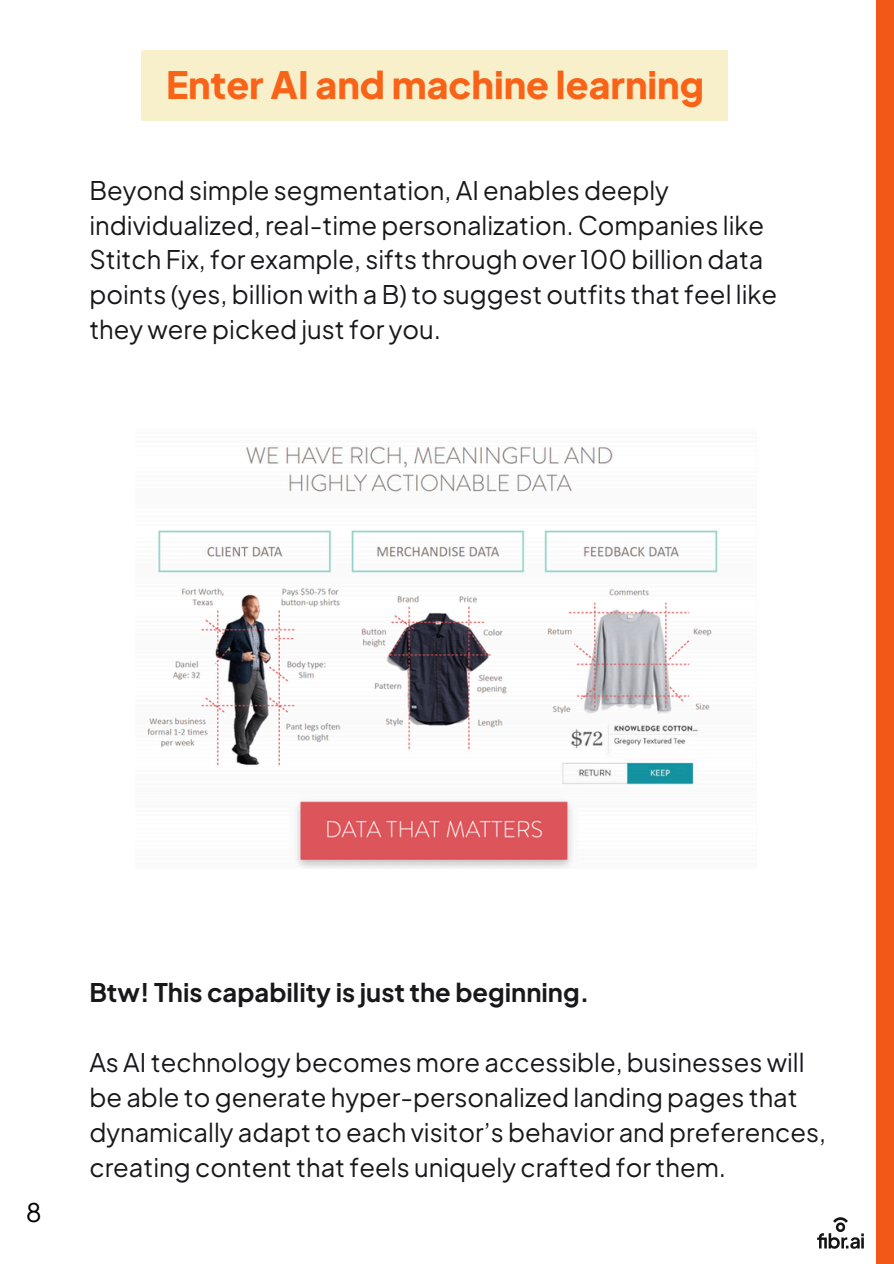
<style>
.page{position:relative;width:894px;height:1264px;background:#fff}
.page>*{position:absolute;margin:0;border:0;box-sizing:border-box;transform-origin:0 0}
.t1{font:800 37.5px "Plus Jakarta Sans";color:#f96318}
.t2{font:25.5px/34.8px "Plus Jakarta Sans";color:#18181b}
.t3{font:700 25.5px "Plus Jakarta Sans";color:#18181b}
.t4{font:25.5px "Plus Jakarta Sans";color:#000}
</style>
<div class="page">
<div style="left:876px;top:0;width:17px;height:1263px;background:#f25817"></div>
<img style="left:817px;top:1217px;width:47px;height:32px">
<div style="left:142px;top:50px;width:586px;height:70px;background:#f7f0cb"></div>
<img style="left:147px;top:446px;width:571px;height:422px">
<p class="t1" style="left:166px;top:60px;width:539px">Enter AI and machine learning</p>
<h1 class="t2" style="left:89px;top:172px;width:689px">Beyond simple segmentation, AI enables deeply individualized, real-time personalization. Companies like Stitch Fix, for example, sifts through over 100 billion data points (yes, billion with a B) to suggest outfits that feel like they were picked just for you.</h1>
<p class="t4" style="left:26px;top:1194px;width:18px">8</p>
<p class="t3" style="left:89px;top:975px;width:501px">Btw! This capability is just the beginning.</p>
<h2 class="t2" style="left:89px;top:1044px;width:738px">As AI technology becomes more accessible, businesses will be able to generate hyper-personalized landing pages that dynamically adapt to each visitor’s behavior and preferences, creating content that feels uniquely crafted for them.</h2>
</div>
